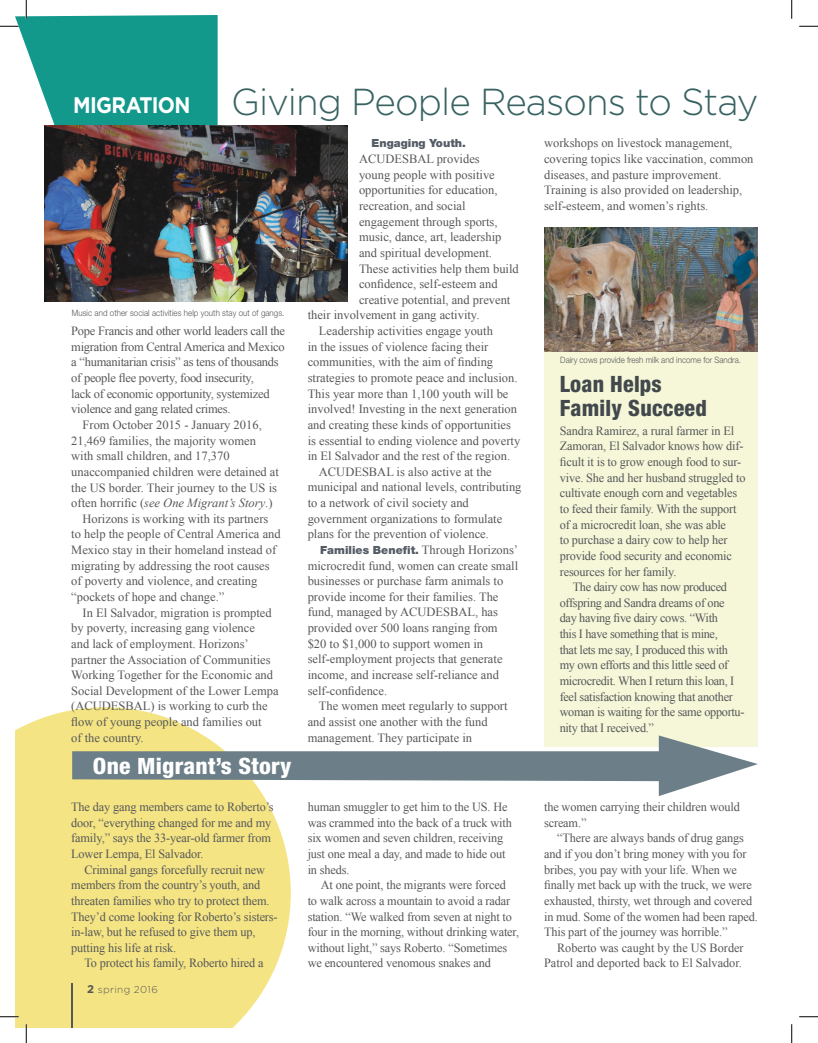
<style>
.page{position:relative;width:818px;height:1043px;background:#fff}
.page>*{position:absolute;margin:0;border:0;box-sizing:border-box;transform-origin:0 0}
.t1{font:300 37.5px "Gotham";letter-spacing:-.025em;color:#386362}
.Horizon_Body{font:800 condensed 22.5px/23.8px "Helvetica Neue";letter-spacing:.01em;color:#42484c}
.Horizon_Body-2{font:800 condensed 22.5px "Helvetica Neue";letter-spacing:.01em;color:#fff;scale:1.05 1}
.no_Style_Copy{font:700 22.5px "Gotham";letter-spacing:-.035em;color:#fff;scale:.9 1}
.Horizon_Body-3{font:12.5px/15.6px "Times New Roman";color:#57585a}
.Horizon_Body-4{font:12.5px/15.6px "Times New Roman";letter-spacing:-.025em;color:#57585a}
.Horizon_Body-5{font:12.5px/15.6px "Times New Roman";letter-spacing:-.02em;color:#57585a}
.Horizon_Body-6{font:900 11.25px "Helvetica Neue";color:#545c66}
.t2{font:300 10px "Gotham";letter-spacing:.035em;color:#57585a}
.t3{font:300 8.75px "Helvetica Neue LT Std";letter-spacing:.01em;color:#57585a;scale:.9 1}
.s1{font-family:"Times New Roman";font-weight:400;font-size:12.5px;color:#57585a}
.s2{font-style:italic}
.s3{font-weight:700;font-size:11.25px}
</style>
<div class="page">
<svg style="left:15px;top:707px;width:276px;height:321px;background:#f5e68f"></svg>
<div style="left:544px;top:240px;width:214px;height:506px;background:#f5f7d8"></div>
<svg style="left:15px;top:15px;width:202px;height:110px;background:#2ba297"></svg>
<img style="left:44px;top:125px;width:304px;height:177px">
<img style="left:544px;top:228px;width:213px;height:124px">
<svg style="left:72px;top:735px;width:686px;height:61px"></svg>
<hr style="left:71px;top:983px;width:2px;height:45px;background:#57585a">
<svg style="left:0;top:25px;width:19px;height:2px"></svg>
<svg style="left:799px;top:25px;width:19px;height:2px"></svg>
<svg style="left:0;top:1015px;width:19px;height:2px"></svg>
<svg style="left:799px;top:1016px;width:19px;height:1px"></svg>
<svg style="left:25px;top:0;width:2px;height:19px"></svg>
<svg style="left:25px;top:1024px;width:2px;height:18px"></svg>
<svg style="left:791px;top:0;width:1px;height:19px"></svg>
<svg style="left:791px;top:1024px;width:1px;height:18px"></svg>
<p class="t1" style="left:231px;top:78px;width:528px">Giving People Reasons to Stay</p>
<p class="Horizon_Body-6" style="left:371px;top:137px;width:96px">Engaging Youth.</p>
<p class="Horizon_Body-3" style="left:359px;top:151px;width:122px">ACUDESBAL provides</p>
<p class="Horizon_Body-3" style="left:359px;top:166px;width:137px">young people with positive</p>
<p class="Horizon_Body-3" style="left:359px;top:182px;width:140px">opportunities for education,</p>
<p class="Horizon_Body-3" style="left:359px;top:198px;width:108px">recreation, and social</p>
<p class="Horizon_Body-3" style="left:359px;top:213px;width:140px">engagement through sports,</p>
<p class="Horizon_Body-3" style="left:359px;top:229px;width:144px">music, dance, art, leadership</p>
<p class="Horizon_Body-3" style="left:359px;top:245px;width:134px">and spiritual development.</p>
<p class="Horizon_Body-3" style="left:359px;top:260px;width:161px">These activities help them build</p>
<p class="Horizon_Body-3" style="left:359px;top:276px;width:140px">confidence, self-esteem and</p>
<p class="Horizon_Body-3" style="left:359px;top:291px;width:153px">creative potential, and prevent</p>
<p class="Horizon_Body-3" style="left:308px;top:307px;width:173px">their involvement in gang activity.</p>
<p class="Horizon_Body-3" style="left:308px;top:323px;width:214px;text-indent:11px">Leadership activities engage youth<br>in the issues of violence facing their communities, with the aim of finding strategies to promote peace and inclusion.<br>This year more than 1,100 youth will be involved! Investing in the next generation and creating these kinds of opportunities is essential to ending violence and poverty in El Salvador and the rest of the region.</p>
<p class="Horizon_Body-3" style="left:308px;top:463px;width:215px;text-indent:11px">ACUDESBAL is also active at the municipal and national levels, contributing to a network of civil society and government organizations to formulate plans for the prevention of violence.</p>
<p class="Horizon_Body-6" style="left:320px;top:543px;width:199px">Families Benefit. <span class="s1">Through Horizons’</span></p>
<p class="Horizon_Body-3" style="left:308px;top:557px;width:212px">microcredit fund, women can create small businesses or purchase farm animals to provide income for their families. The fund, managed by ACUDESBAL, has provided over 500 loans ranging from $20 to $1,000 to support women in self-employment projects that generate income, and increase self-reliance and self-confidence.</p>
<p class="Horizon_Body-3" style="left:308px;top:698px;width:201px;text-indent:11px">The women meet regularly to support and assist one another with the fund management. They participate in</p>
<p class="no_Style_Copy" style="left:73px;top:90px;width:132px">MIGRATION</p>
<p class="Horizon_Body-3" style="left:544px;top:135px;width:211px">workshops on livestock management, covering topics like vaccination, common diseases, and pasture improvement.<br>Training is also provided on leadership, self-esteem, and women’s rights.</p>
<p class="t3" style="left:72px;top:308px;width:238px">Music and other social activities help youth stay out of gangs.</p>
<p class="Horizon_Body-5" style="left:71px;top:323px;width:215px">Pope Francis and other world leaders call the migration from Central America and Mexico a “humanitarian crisis” as tens of thousands of people flee poverty, food insecurity,<br>lack of economic opportunity, systemized violence and gang related crimes.</p>
<p class="Horizon_Body-3" style="left:71px;top:417px;width:209px;text-indent:11px">From October 2015 - January 2016, 21,469 families, the majority women with small children, and 17,370 unaccompanied children were detained at the US border. Their journey to the US is often horrific (<span class="s2">see One Migrant’s Story</span>.)</p>
<p class="Horizon_Body-3" style="left:71px;top:510px;width:211px;text-indent:11px">Horizons is working with its partners to help the people of Central America and Mexico stay in their homeland instead of migrating by addressing the root causes of poverty and violence, and creating “pockets of hope and change.”</p>
<p class="Horizon_Body-3" style="left:71px;top:604px;width:209px;text-indent:11px">In El Salvador, migration is prompted by poverty, increasing gang violence<br>and lack of employment. Horizons’ partner the Association of Communities Working Together for the Economic and Social Development of the Lower Lempa (ACUDESBAL) is working to curb the flow of young people and families out<br>of the country.</p>
<p class="t3" style="left:560px;top:354px;width:202px">Dairy cows provide fresh milk and income for Sandra.</p>
<p class="Horizon_Body" style="left:559px;top:372px;width:149px">Loan Helps<br>Family Succeed</p>
<p class="Horizon_Body-3" style="left:559px;top:422px;width:187px">Sandra Ramirez, a rural farmer in El Zamoran, El Salvador knows how dif&shy;ficult it is to grow enough food to sur&shy;vive. She and her husband struggled to cultivate enough corn and vegetables to feed their family. With the support of a microcredit loan, she was able<br>to purchase a dairy cow to help her provide food security and economic resources for her family.</p>
<p class="Horizon_Body-4" style="left:559px;top:579px;width:186px;text-indent:13px">The dairy cow has now produced offspring and Sandra dreams of one day having five dairy cows. “With<br>this I have something that is mine,<br>that lets me say, I produced this with my own efforts and this little seed of microcredit. When I return this loan, I feel satisfaction knowing that another woman is waiting for the same opportu&shy;nity that I received.”</p>
<p class="Horizon_Body-2" style="left:93px;top:752px;width:190px">One Migrant’s Story</p>
<p class="Horizon_Body-3" style="left:71px;top:799px;width:204px">The day gang members came to Roberto’s door, “everything changed for me and my family,” says the 33-year-old farmer from Lower Lempa, El Salvador.</p>
<p class="Horizon_Body-3" style="left:71px;top:861px;width:208px;text-indent:13px">Criminal gangs forcefully recruit new members from the country’s youth, and threaten families who try to protect them.<br>They’d come looking for Roberto’s sisters&shy;in-law, but he refused to give them up, putting his life at risk.</p>
<p class="Horizon_Body-3" style="left:84px;top:955px;width:181px">To protect his family, Roberto hired a</p>
<p class="t2" style="left:87px;top:983px;width:72px"><span class="s3">2</span> spring 2016</p>
<p class="t2" style="left:86px;top:983px;width:72px"><span class="s3">2</span> spring 2016</p>
<p class="Horizon_Body-3" style="left:308px;top:799px;width:205px">human smuggler to get him to the US. He was crammed into the back of a truck with six women and seven children, receiving just one meal a day, and made to hide out in sheds.</p>
<p class="Horizon_Body-3" style="left:308px;top:877px;width:213px;text-indent:13px">At one point, the migrants were forced<br>to walk across a mountain to avoid a radar station. “We walked from seven at night to four in the morning, without drinking water, without light,” says Roberto. “Sometimes we encountered venomous snakes and</p>
<p class="Horizon_Body-3" style="left:544px;top:799px;width:197px">the women carrying their children would scream.”</p>
<p class="Horizon_Body-3" style="left:544px;top:830px;width:215px;text-indent:13px">“There are always bands of drug gangs and if you don’t bring money with you for bribes, you pay with your life. When we finally met back up with the truck, we were exhausted, thirsty, wet through and covered in mud. Some of the women had been raped.<br>This part of the journey was horrible.”</p>
<p class="Horizon_Body-3" style="left:544px;top:939px;width:201px;text-align:right">Roberto was caught by the US Border<br>Patrol and deported back to El Salvador.</p>
</div>
